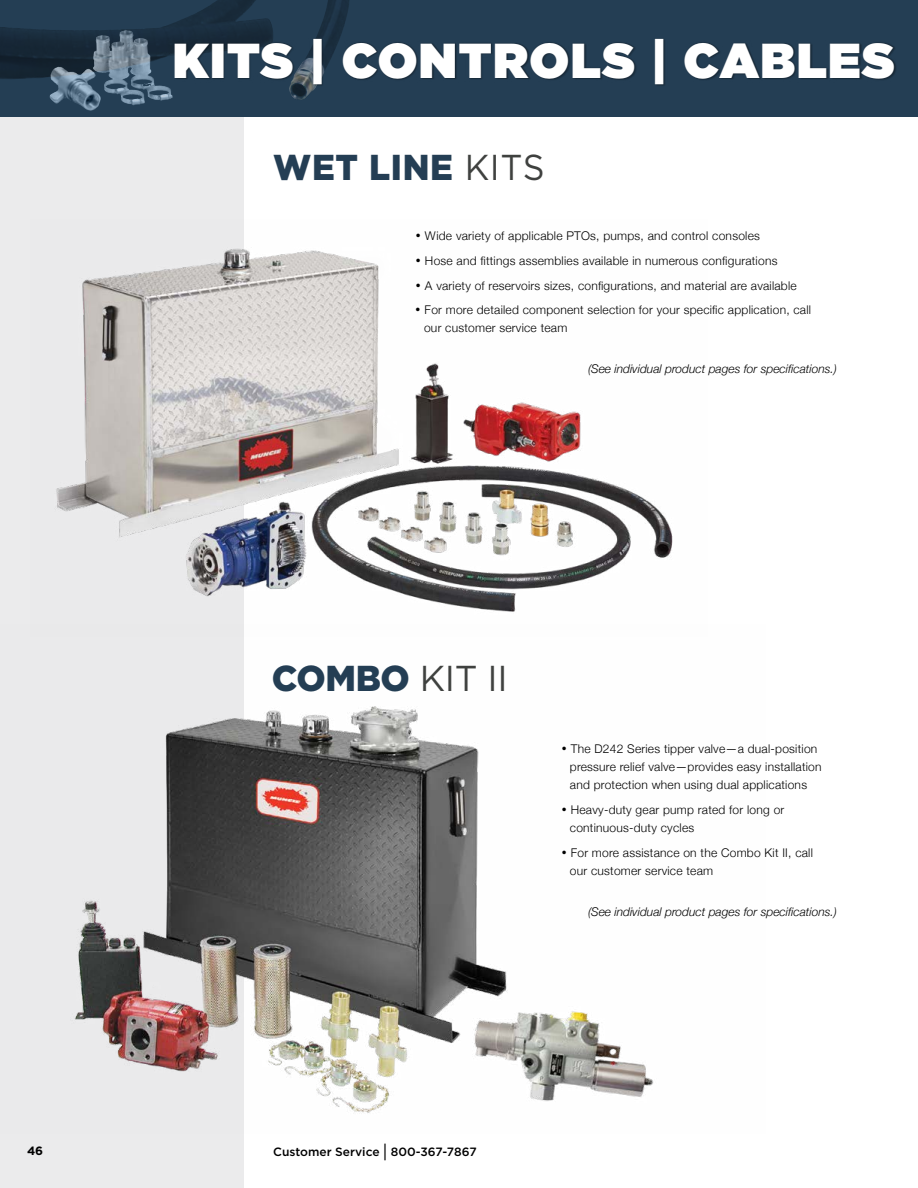
<style>
.page{position:relative;width:918px;height:1188px;background:#fff}
.page>*{position:absolute;margin:0;border:0;box-sizing:border-box;transform-origin:0 0}
.t1{font:900 49.05px "Gotham";letter-spacing:.03em;color:#fff}
.t2{font:900 36px "Gotham";letter-spacing:.02em;color:#243e54;scale:.95 1}
.t3{font:900 36px "Gotham";letter-spacing:.02em;color:#243e54}
.t4{font:300 12px/18px "Helvetica Neue";letter-spacing:.02em;color:#000}
.t5{font:italic 300 12px "Helvetica Neue";color:#000}
.t6{font:500 12px "Gotham";color:#000}
.t7{font:700 12px "Gotham";color:#000}
.s1{font-weight:400;color:#3f413f}
.s2{font-size:18px}
</style>
<div class="page">
<div style="left:0;top:114px;width:244px;height:1074px;background:#ebebec"></div>
<svg style="left:0;top:0;width:918px;height:117px;background:#274055"></svg>
<div style="left:0;top:8px;width:175px;height:22px;background:#243e54"></div>
<div style="left:175px;top:40px;width:721px;height:47px;background:#243e54"></div>
<div style="left:174px;top:39px;width:721px;height:47px;background:#000;opacity:.35"></div>
<img style="left:74px;top:706px;width:580px;height:407px">
<img style="left:56px;top:248px;width:617px;height:364px">
<h1 class="t1" style="left:173px;top:26px;width:724px">KITS | CONTROLS | CABLES</h1>
<h2 class="t2" style="left:273px;top:142px;width:287px">WET LINE <span class="s1">KITS</span></h2>
<p class="t4" style="left:416px;top:226px;width:346px">• Wide variety of applicable PTOs, pumps, and control consoles</p>
<p class="t4" style="left:416px;top:251px;width:363px">• Hose and fittings assemblies available in numerous configurations</p>
<p class="t4" style="left:416px;top:275px;width:383px">• A variety of reservoirs sizes, configurations, and material are available</p>
<p class="t4" style="left:424px;top:300px;width:389px;text-indent:-9px">• For more detailed component selection for your specific application, call our customer service team</p>
<p class="t5" style="left:588px;top:359px;width:250px">(See individual product pages for specifications.)</p>
<h2 class="t3" style="left:272px;top:654px;width:237px">COMBO <span class="s1">KIT II</span></h2>
<p class="t4" style="left:570px;top:739px;width:253px;text-indent:-8px">• The D242 Series tipper valve—a dual-position pressure relief valve—provides easy installation and protection when using dual applications</p>
<p class="t4" style="left:570px;top:800px;width:216px;text-indent:-8px">• Heavy-duty gear pump rated for long or continuous-duty cycles</p>
<p class="t4" style="left:570px;top:843px;width:245px;text-indent:-8px">• For more assistance on the Combo Kit II, call our customer service team</p>
<p class="t5" style="left:588px;top:902px;width:250px">(See individual product pages for specifications.)</p>
<p class="t7" style="left:27px;top:1143px;width:18px">46</p>
<p class="t6" style="left:273px;top:1144px;width:205px">Customer Service <span class="s2">|</span> 800-367-7867</p>
</div>
